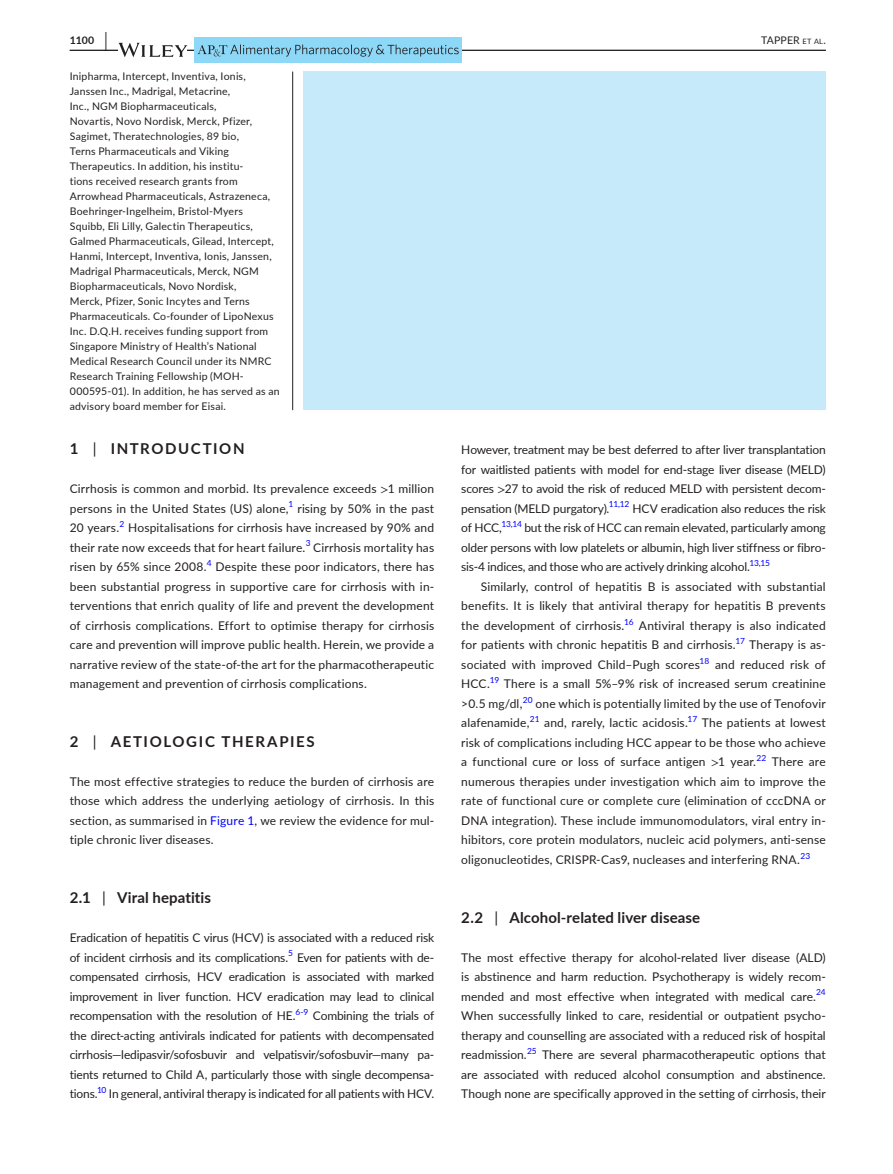
<style>
.page{position:relative;width:893px;height:1174px;background:#fff}
.page>*{position:absolute;margin:0;border:0;box-sizing:border-box;transform-origin:0 0}
.t1{font:700 15px "Lato";letter-spacing:.01em;color:#231f20}
.t2{font:700 15px "Lato";letter-spacing:.11em;color:#231f20}
.t3{font:700 15px "Lato";letter-spacing:.105em;color:#231f20}
.t4{font:12px/19.5px "Lato";letter-spacing:.01em;color:#231f20;text-align:justify}
.t5{font:12px "Lato";letter-spacing:-.01em;color:#231f20}
.t6{font:10.5px/15px "Lato";letter-spacing:.02em;color:#231f20}
.t7{font:700 10.5px "Lato";color:#231f20}
.t8{font:8.4px "Lato";letter-spacing:-.015em;color:#00f}
.s1{font-size:19.5px}
.s2{font-size:7.35px}
.s3{font-style:inherit}
.s4{font-weight:400}
.s5{font-family:"STIX"}
.s6{color:#00f}
</style>
<div class="page">
<hr style="left:70px;top:50px;width:756px;height:1px;background:#231f20">
<svg style="left:118px;top:43px;width:69px;height:14px"></svg>
<div style="left:195px;top:38px;width:267px;height:25px;background:#8dd7f7"></div>
<svg style="left:197px;top:44px;width:262px;height:13px"></svg>
<hr style="left:292px;top:72px;width:1px;height:338px;background:#231f20">
<div style="left:303px;top:72px;width:523px;height:338px;background:#c6eafa"></div>
<p class="t7" style="left:70px;top:33px;width:39px">1100 <span class="s1">|</span></p>
<p class="t6" style="left:761px;top:32px;width:66px">TAPPER <span class="s2">et al</span><span class="s3">.</span></p>
<p class="t6" style="left:70px;top:68px;width:211px">Inipharma, Intercept, Inventiva, Ionis, Janssen Inc., Madrigal, Metacrine,<br>Inc., NGM Biopharmaceuticals,<br>Novartis, Novo Nordisk, Merck, Pfizer, Sagimet, Theratechnologies, 89 bio,<br>Terns Pharmaceuticals and Viking Therapeutics. In addition, his institu-<br>tions received research grants from Arrowhead Pharmaceuticals, Astrazeneca, Boehringer-Ingelheim, Bristol-Myers Squibb, Eli Lilly, Galectin Therapeutics, Galmed Pharmaceuticals, Gilead, Intercept, Hanmi, Intercept, Inventiva, Ionis, Janssen, Madrigal Pharmaceuticals, Merck, NGM Biopharmaceuticals, Novo Nordisk,<br>Merck, Pfizer, Sonic Incytes and Terns Pharmaceuticals. Co-founder of LipoNexus Inc. D.Q.H. receives funding support from Singapore Ministry of Health’s National Medical Research Council under its NMRC Research Training Fellowship (MOH-000595-01). In addition, he has served as an advisory board member for Eisai.</p>
<p class="t3" style="left:70px;top:438px;width:176px">1 <span class="s4">|</span> INTRODUCTION</p>
<p class="t4" style="left:70px;top:479px;width:366px">Cirrhosis is common and morbid. Its prevalence exceeds <span class="s5">&gt;</span>1 million persons in the United States (US) alone,</p>
<p class="t8" style="left:288px;top:498px;width:6px">1</p>
<p class="t4" style="left:297px;top:498px;width:138px">rising by 50% in the past</p>
<p class="t4" style="left:70px;top:518px;width:51px">20 years.</p>
<p class="t8" style="left:120px;top:518px;width:6px">2</p>
<p class="t4" style="left:70px;top:518px;width:366px;text-indent:58px">Hospitalisations for cirrhosis have increased by 90% and their rate now exceeds that for heart failure.</p>
<p class="t8" style="left:306px;top:537px;width:6px">3</p>
<p class="t4" style="left:313px;top:537px;width:122px">Cirrhosis mortality has</p>
<p class="t4" style="left:70px;top:557px;width:138px">risen by 65% since 2008.</p>
<p class="t8" style="left:207px;top:557px;width:6px">4</p>
<p class="t4" style="left:70px;top:557px;width:366px;text-indent:146px">Despite these poor indicators, there has been substantial progress in supportive care for cirrhosis with in&shy;terventions that enrich quality of life and prevent the development of cirrhosis complications. Effort to optimise therapy for cirrhosis care and prevention will improve public health. Herein, we provide a narrative review of the state-of-the art for the pharmacotherapeutic management and prevention of cirrhosis complications.</p>
<p class="t2" style="left:70px;top:730px;width:246px">2 <span class="s4">|</span> AETIOLOGIC THERAPIES</p>
<p class="t4" style="left:70px;top:771px;width:366px">The most effective strategies to reduce the burden of cirrhosis are those which address the underlying aetiology of cirrhosis. In this section, as summarised in <span class="s6">Figure 1</span>, we review the evidence for mul&shy;tiple chronic liver diseases.</p>
<p class="t1" style="left:70px;top:886px;width:143px">2.1 <span class="s4">|</span> Viral hepatitis</p>
<p class="t4" style="left:70px;top:927px;width:366px">Eradication of hepatitis C virus (HCV) is associated with a reduced risk of incident cirrhosis and its complications.<sup>5</sup> Even for patients with de&shy;compensated cirrhosis, HCV eradication is associated with marked improvement in liver function. HCV eradication may lead to clinical recompensation with the resolution of HE.<sup>6-9</sup> Combining the trials of the direct-acting antivirals indicated for patients with decompensated cirrhosis—ledipasvir/sofosbuvir and velpatisvir/sofosbuvir—many pa&shy;tients returned to Child A, particularly those with single decompensa&shy;tions.<sup>10</sup> In general, antiviral therapy is indicated for all patients with HCV.</p>
<p class="t4" style="left:461px;top:440px;width:366px">However, treatment may be best deferred to after liver transplantation for waitlisted patients with model for end-stage liver disease (MELD) scores <span class="s5">&gt;</span>27 to avoid the risk of reduced MELD with persistent decom&shy;pensation (MELD purgatory).</p>
<p class="t8" style="left:609px;top:498px;width:22px">11,12</p>
<p class="t5" style="left:633px;top:500px;width:195px">HCV eradication also reduces the risk</p>
<p class="t4" style="left:461px;top:518px;width:42px">of HCC,</p>
<p class="t8" style="left:501px;top:518px;width:22px">13,14</p>
<p class="t4" style="left:461px;top:518px;width:366px;text-indent:63px">but the risk of HCC can remain elevated, particularly among older persons with low platelets or albumin, high liver stiffness or fibro&shy;sis-4 indices, and those who are actively drinking alcohol.</p>
<p class="t8" style="left:749px;top:557px;width:22px">13,15</p>
<p class="t4" style="left:461px;top:576px;width:366px;text-indent:20px">Similarly, control of hepatitis B is associated with substantial benefits. It is likely that antiviral therapy for hepatitis B prevents the development of cirrhosis.</p>
<p class="t8" style="left:624px;top:615px;width:11px">16</p>
<p class="t4" style="left:461px;top:615px;width:366px;text-indent:178px">Antiviral therapy is also indicated for patients with chronic hepatitis B and cirrhosis.</p>
<p class="t8" style="left:735px;top:635px;width:11px">17</p>
<p class="t4" style="left:749px;top:635px;width:78px">Therapy is as-</p>
<p class="t4" style="left:461px;top:654px;width:240px">sociated with improved Child–Pugh scores</p>
<p class="t8" style="left:700px;top:654px;width:11px">18</p>
<p class="t4" style="left:715px;top:654px;width:112px">and reduced risk of</p>
<p class="t4" style="left:461px;top:674px;width:30px">HCC.</p>
<p class="t8" style="left:490px;top:674px;width:11px">19</p>
<p class="t4" style="left:461px;top:674px;width:366px;text-indent:43px">There is a small 5%–9% risk of increased serum creatinine &gt;0.5 mg/dl,</p>
<p class="t8" style="left:523px;top:693px;width:11px">20</p>
<p class="t4" style="left:535px;top:693px;width:292px">one which is potentially limited by the use of Tenofovir</p>
<p class="t4" style="left:461px;top:713px;width:70px">alafenamide,</p>
<p class="t8" style="left:530px;top:713px;width:11px">21</p>
<p class="t4" style="left:544px;top:713px;width:145px">and, rarely, lactic acidosis.</p>
<p class="t8" style="left:688px;top:713px;width:11px">17</p>
<p class="t4" style="left:461px;top:713px;width:366px;text-indent:241px">The patients at lowest risk of complications including HCC appear to be those who achieve a functional cure or loss of surface antigen <span class="s5">&gt;</span>1 year.</p>
<p class="t8" style="left:756px;top:752px;width:11px">22</p>
<p class="t4" style="left:461px;top:752px;width:366px;text-indent:311px">There are numerous therapies under investigation which aim to improve the rate of functional cure or complete cure (elimination of cccDNA or DNA integration). These include immunomodulators, viral entry in&shy;hibitors, core protein modulators, nucleic acid polymers, anti-sense oligonucleotides, CRISPR-Cas9, nucleases and interfering RNA.<sup>23</sup></p>
<p class="t1" style="left:461px;top:906px;width:240px">2.2 <span class="s4">|</span> Alcohol-related liver disease</p>
<p class="t4" style="left:461px;top:947px;width:366px">The most effective therapy for alcohol-related liver disease (ALD) is abstinence and harm reduction. Psychotherapy is widely recom&shy;mended and most effective when integrated with medical care.<sup>24<br></sup>When successfully linked to care, residential or outpatient psycho&shy;therapy and counselling are associated with a reduced risk of hospital readmission.<sup>25</sup> There are several pharmacotherapeutic options that are associated with reduced alcohol consumption and abstinence.<br>Though none are specifically approved in the setting of cirrhosis, their</p>
</div>
